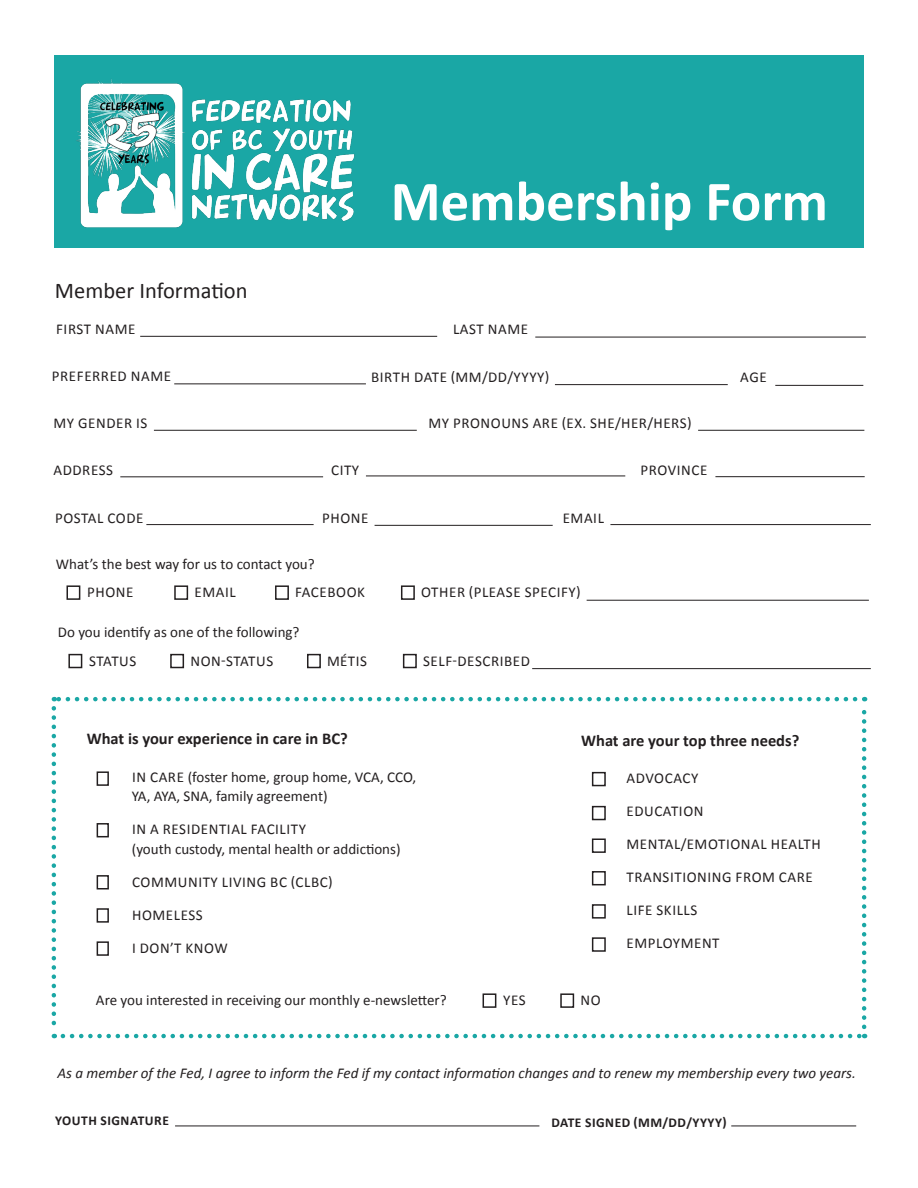
<style>
.page{position:relative;width:918px;height:1188px;background:#fff}
.page>*{position:absolute;margin:0;border:0;box-sizing:border-box;transform-origin:0 0}
.t1{font:700 57px "Calibri";color:#fff}
.t2{font:22.5px "Calibri";color:#231f20}
.t3{font:700 16.5px "Calibri";color:#231f20}
.main{font:15px "Calibri";letter-spacing:.04em;color:#231f20}
.body{font:15px "Calibri";color:#231f20}
.body_italic{font:italic 15px "Calibri";color:#231f20}
.main-2{font:15px "Calibri";color:#231f20}
.guardian_initials{font:700 13.5px "Calibri";letter-spacing:.04em;color:#231f20}
</style>
<div class="page">
<div style="left:54px;top:55px;width:809px;height:193px;background:#1aa7a5"></div>
<hr style="left:140px;top:336px;width:297px;height:1px;background:#231f20">
<hr style="left:535px;top:337px;width:331px;height:1px;background:#231f20">
<hr style="left:154px;top:430px;width:263px;height:1px;background:#231f20">
<hr style="left:775px;top:385px;width:88px;height:1px;background:#231f20">
<hr style="left:555px;top:384px;width:173px;height:1px;background:#231f20">
<hr style="left:120px;top:476px;width:203px;height:1px;background:#231f20">
<hr style="left:146px;top:524px;width:168px;height:1px;background:#231f20">
<hr style="left:715px;top:476px;width:150px;height:1px;background:#231f20">
<hr style="left:366px;top:476px;width:259px;height:1px;background:#231f20">
<hr style="left:610px;top:524px;width:261px;height:1px;background:#231f20">
<hr style="left:375px;top:525px;width:178px;height:1px;background:#231f20">
<hr style="left:532px;top:668px;width:339px;height:1px;background:#231f20">
<hr style="left:698px;top:430px;width:166px;height:1px;background:#231f20">
<div style="left:170px;top:654px;width:14px;height:14px;border:2px solid #231f20"></div>
<div style="left:403px;top:654px;width:14px;height:14px;border:2px solid #231f20"></div>
<div style="left:307px;top:654px;width:14px;height:14px;border:2px solid #231f20"></div>
<div style="left:68px;top:654px;width:14px;height:14px;border:2px solid #231f20"></div>
<hr style="left:587px;top:600px;width:282px;height:1px;background:#231f20">
<div style="left:174px;top:585px;width:14px;height:15px;border:2px solid #231f20"></div>
<div style="left:401px;top:585px;width:14px;height:15px;border:2px solid #231f20"></div>
<div style="left:275px;top:585px;width:14px;height:15px;border:2px solid #231f20"></div>
<div style="left:67px;top:585px;width:13px;height:15px;border:2px solid #231f20"></div>
<div style="left:560px;top:993px;width:14px;height:15px;border:2px solid #231f20"></div>
<div style="left:483px;top:993px;width:13px;height:15px;border:2px solid #231f20"></div>
<div style="left:592px;top:904px;width:14px;height:15px;border:2px solid #231f20"></div>
<div style="left:592px;top:871px;width:14px;height:14px;border:2px solid #231f20"></div>
<div style="left:592px;top:838px;width:14px;height:15px;border:2px solid #231f20"></div>
<div style="left:592px;top:806px;width:14px;height:14px;border:2px solid #231f20"></div>
<div style="left:592px;top:772px;width:14px;height:14px;border:2px solid #231f20"></div>
<div style="left:592px;top:937px;width:14px;height:15px;border:2px solid #231f20"></div>
<div style="left:97px;top:908px;width:12px;height:15px;border:2px solid #231f20"></div>
<div style="left:97px;top:875px;width:12px;height:15px;border:2px solid #231f20"></div>
<div style="left:97px;top:823px;width:12px;height:14px;border:2px solid #231f20"></div>
<div style="left:97px;top:771px;width:12px;height:15px;border:2px solid #231f20"></div>
<div style="left:97px;top:941px;width:12px;height:15px;border:2px solid #231f20"></div>
<hr style="left:175px;top:1126px;width:364px;height:1px;background:#231f20">
<hr style="left:731px;top:1126px;width:125px;height:1px;background:#231f20">
<img style="left:76px;top:79px;width:279px;height:149px">
<svg style="left:52px;top:708px;width:4px;height:330px"></svg>
<svg style="left:63px;top:1034px;width:802px;height:4px"></svg>
<svg style="left:862px;top:697px;width:4px;height:330px"></svg>
<svg style="left:54px;top:697px;width:801px;height:4px"></svg>
<hr style="left:174px;top:383px;width:192px;height:1px;background:#231f20">
<p class="t1" style="left:391px;top:165px;width:439px">Membership Form</p>
<h3 class="t2" style="left:55px;top:277px;width:194px">Member Information</h3>
<p class="main" style="left:56px;top:320px;width:81px">FIRST NAME</p>
<p class="main" style="left:453px;top:320px;width:77px">LAST NAME</p>
<p class="main" style="left:371px;top:367px;width:180px">BIRTH DATE (MM/DD/YYYY)</p>
<p class="main" style="left:740px;top:367px;width:28px">AGE</p>
<p class="main" style="left:53px;top:414px;width:96px">MY GENDER IS</p>
<p class="main" style="left:53px;top:460px;width:61px">ADDRESS</p>
<p class="main" style="left:331px;top:460px;width:30px">CITY</p>
<p class="main" style="left:641px;top:460px;width:68px">PROVINCE</p>
<p class="main" style="left:55px;top:508px;width:90px">POSTAL CODE</p>
<p class="main" style="left:322px;top:508px;width:48px">PHONE</p>
<p class="main" style="left:563px;top:508px;width:43px">EMAIL</p>
<p class="main" style="left:52px;top:367px;width:121px">PREFERRED NAME</p>
<p class="main" style="left:428px;top:414px;width:265px">MY PRONOUNS ARE (EX. SHE/HER/HERS)</p>
<p class="body" style="left:56px;top:554px;width:260px">What’s the best way for us to contact you?</p>
<p class="main" style="left:87px;top:583px;width:48px">PHONE</p>
<p class="main" style="left:195px;top:583px;width:43px">EMAIL</p>
<p class="main" style="left:295px;top:583px;width:71px">FACEBOOK</p>
<p class="main" style="left:421px;top:583px;width:161px">OTHER (PLEASE SPECIFY)</p>
<p class="body" style="left:58px;top:623px;width:243px">Do you identify as one of the following?</p>
<p class="main" style="left:89px;top:651px;width:49px">STATUS</p>
<p class="main" style="left:190px;top:651px;width:84px">NON-STATUS</p>
<p class="main" style="left:327px;top:651px;width:41px">MÉTIS</p>
<p class="main" style="left:423px;top:651px;width:108px">SELF-DESCRIBED</p>
<h4 class="t3" style="left:87px;top:728px;width:262px">What is your experience in care in BC?</h4>
<p class="main-2" style="left:132px;top:767px;width:286px">IN CARE (foster home, group home, VCA, CCO,</p>
<p class="main-2" style="left:132px;top:787px;width:197px">YA, AYA, SNA, family agreement)</p>
<p class="main" style="left:132px;top:820px;width:175px">IN A RESIDENTIAL FACILITY</p>
<p class="main-2" style="left:132px;top:839px;width:270px">(youth custody, mental health or addictions)</p>
<p class="main" style="left:132px;top:872px;width:202px">COMMUNITY LIVING BC (CLBC)</p>
<p class="main" style="left:132px;top:905px;width:72px">HOMELESS</p>
<p class="main" style="left:132px;top:938px;width:97px">I DON’T KNOW</p>
<h4 class="t3" style="left:581px;top:730px;width:220px">What are your top three needs?</h4>
<p class="main" style="left:626px;top:769px;width:73px">ADVOCACY</p>
<p class="main" style="left:626px;top:802px;width:79px">EDUCATION</p>
<p class="main" style="left:626px;top:835px;width:196px">MENTAL/EMOTIONAL HEALTH</p>
<p class="main" style="left:626px;top:868px;width:188px">TRANSITIONING FROM CARE</p>
<p class="main" style="left:626px;top:901px;width:72px">LIFE SKILLS</p>
<p class="main" style="left:626px;top:934px;width:95px">EMPLOYMENT</p>
<p class="body" style="left:96px;top:990px;width:352px">Are you interested in receiving our monthly e-newsletter?</p>
<p class="main" style="left:503px;top:991px;width:24px">YES</p>
<p class="main" style="left:581px;top:991px;width:22px">NO</p>
<p class="body_italic" style="left:58px;top:1063px;width:800px">As a member of the Fed, I agree to inform the Fed if my contact information changes and to renew my membership every two years.</p>
<p class="guardian_initials" style="left:55px;top:1112px;width:115px">YOUTH SIGNATURE</p>
<p class="guardian_initials" style="left:551px;top:1114px;width:177px">DATE SIGNED (MM/DD/YYYY)</p>
</div>
